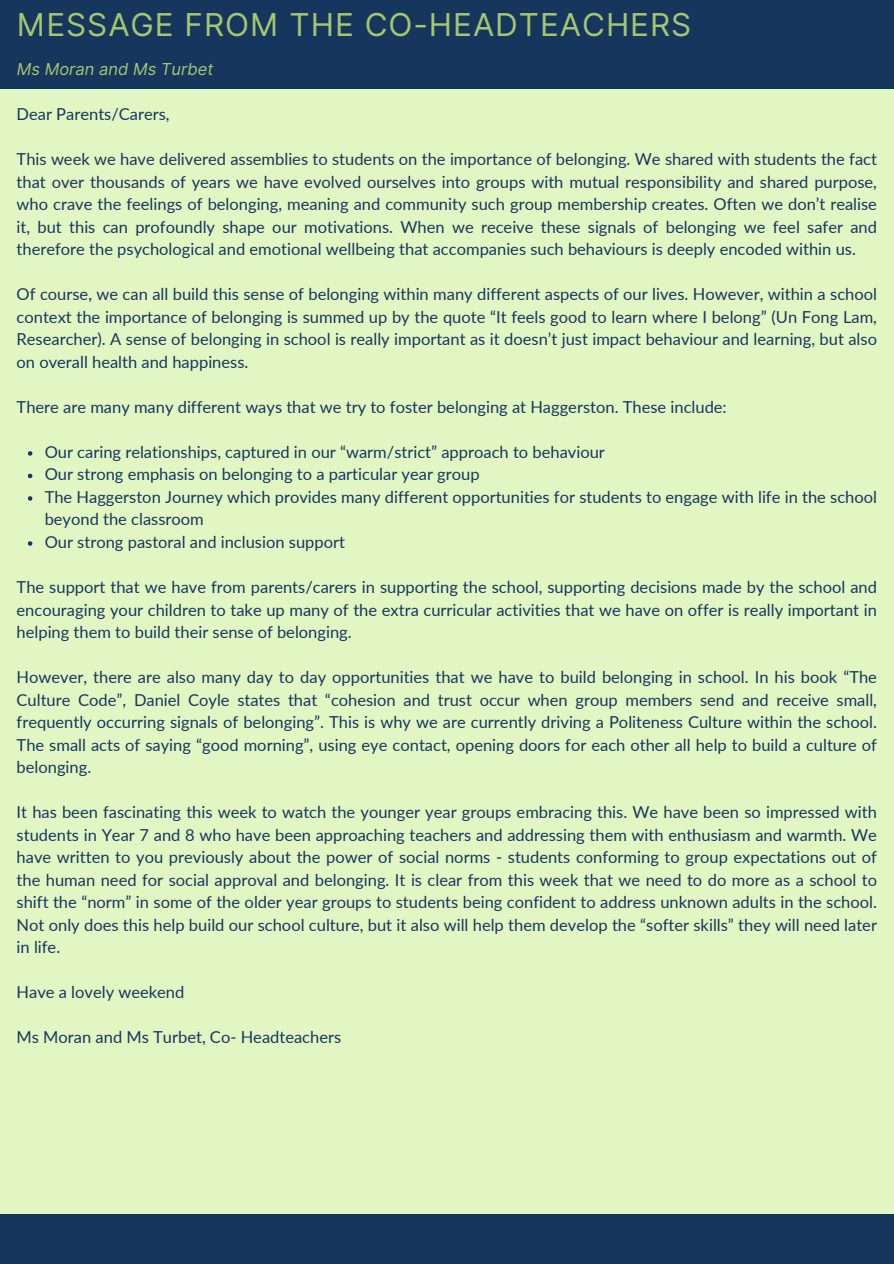
<style>
.page{position:relative;width:894px;height:1264px;background:#fff}
.page>*{position:absolute;margin:0;border:0;box-sizing:border-box;transform-origin:0 0}
.t1{font:31.5px "Inter";letter-spacing:.03em;color:#a4c76f}
.t2{font:16.5px/22.5px "Lato";color:#17365d;text-align:justify}
.t3{font:italic 16.5px "Inter";color:#a4c76f}
</style>
<div class="page">
<div style="left:0;top:0;width:893px;height:1263px;background:#e2f6c3"></div>
<div style="left:0;top:1214px;width:893px;height:49px;background:#17365d"></div>
<div style="left:0;top:0;width:893px;height:89px;background:#17365d"></div>
<svg style="left:28px;top:451px;width:4px;height:4px"></svg>
<svg style="left:28px;top:473px;width:4px;height:5px"></svg>
<svg style="left:28px;top:496px;width:4px;height:4px"></svg>
<svg style="left:28px;top:541px;width:4px;height:4px"></svg>
<p class="t1" style="left:17px;top:6px;width:675px">MESSAGE FROM THE CO-HEADTEACHERS</p>
<p class="t3" style="left:17px;top:59px;width:198px">Ms Moran and Ms Turbet</p>
<h1 class="t2" style="left:17px;top:103px;width:154px">Dear Parents/Carers,</h1>
<p class="t2" style="left:17px;top:148px;width:861px">This week we have delivered assemblies to students on the importance of belonging. We shared with students the fact that over thousands of years we have evolved ourselves into groups with mutual responsibility and shared purpose, who crave the feelings of belonging, meaning and community such group membership creates. Often we don’t realise it, but this can profoundly shape our motivations. When we receive these signals of belonging we feel safer and therefore the psychological and emotional wellbeing that accompanies such behaviours is deeply encoded within us.</p>
<p class="t2" style="left:17px;top:283px;width:861px">Of course, we can all build this sense of belonging within many different aspects of our lives. However, within a school context the importance of belonging is summed up by the quote “It feels good to learn where I belong” (Un Fong Lam, Researcher). A sense of belonging in school is really important as it doesn’t just impact behaviour and learning, but also on overall health and happiness.</p>
<p class="t2" style="left:17px;top:395px;width:711px">There are many many different ways that we try to foster belonging at Haggerston. These include:</p>
<p class="t2" style="left:45px;top:440px;width:561px">Our caring relationships, captured in our “warm/strict” approach to behaviour</p>
<p class="t2" style="left:45px;top:463px;width:436px">Our strong emphasis on belonging to a particular year group</p>
<p class="t2" style="left:45px;top:485px;width:833px">The Haggerston Journey which provides many different opportunities for students to engage with life in the school beyond the classroom</p>
<p class="t2" style="left:45px;top:530px;width:302px">Our strong pastoral and inclusion support</p>
<p class="t2" style="left:17px;top:575px;width:861px">The support that we have from parents/carers in supporting the school, supporting decisions made by the school and encouraging your children to take up many of the extra curricular activities that we have on offer is really important in helping them to build their sense of belonging.</p>
<p class="t2" style="left:17px;top:665px;width:861px">However, there are also many day to day opportunities that we have to build belonging in school. In his book “The Culture Code”, Daniel Coyle states that “cohesion and trust occur when group members send and receive small, frequently occurring signals of belonging”. This is why we are currently driving a Politeness Culture within the school.<br>The small acts of saying “good morning”, using eye contact, opening doors for each other all help to build a culture of belonging.</p>
<p class="t2" style="left:17px;top:800px;width:861px">It has been fascinating this week to watch the younger year groups embracing this. We have been so impressed with students in Year 7 and 8 who have been approaching teachers and addressing them with enthusiasm and warmth. We have written to you previously about the power of social norms - students conforming to group expectations out of the human need for social approval and belonging. It is clear from this week that we need to do more as a school to shift the “norm” in some of the older year groups to students being confident to address unknown adults in the school.<br>Not only does this help build our school culture, but it also will help them develop the “softer skills” they will need later in life.</p>
<p class="t2" style="left:17px;top:980px;width:169px">Have a lovely weekend</p>
<p class="t2" style="left:17px;top:1025px;width:326px">Ms Moran and Ms Turbet, Co- Headteachers</p>
</div>
